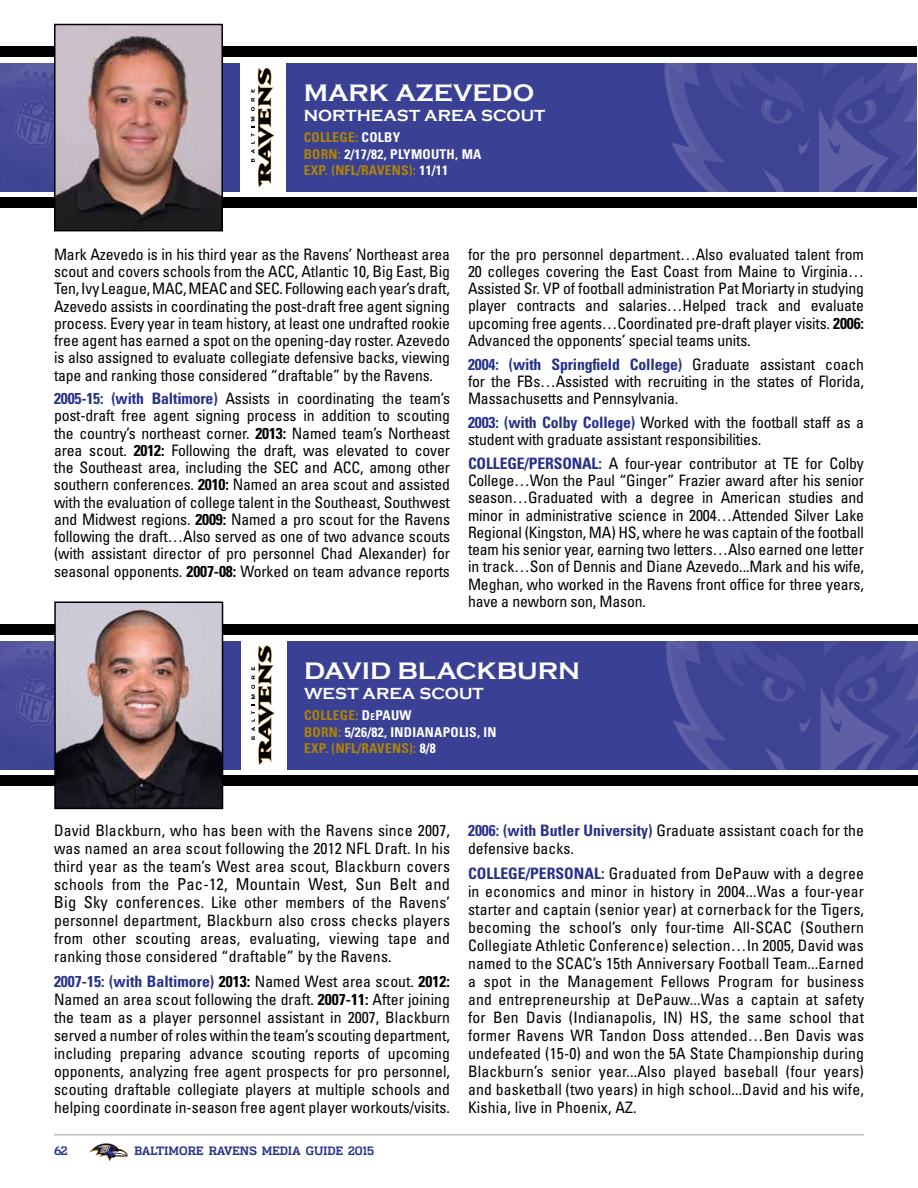
<style>
.page{position:relative;width:918px;height:1188px;background:#fff}
.page>*{position:absolute;margin:0;border:0;box-sizing:border-box;transform-origin:0 0}
.t1{font:700 24.6px "Copperplate Gothic";color:#fff}
.t2{font:condensed 16.5px "Univers LT Std";letter-spacing:.01em;color:#000}
.t3{font:700 16.5px "Copperplate Gothic";color:#fff}
.t4{font:condensed 15.75px/17.2px "Univers LT Std";letter-spacing:-.01em;color:#000;text-align:justify}
.t5{font:700 condensed 13.5px/16.5px "Univers LT Std";letter-spacing:.02em;color:#fff}
.t6{font:700 condensed 13.5px/16.5px "Univers LT Std";letter-spacing:.02em;color:#ad8505}
.t7{font:12px "Endzone";color:#27318b}
.s1{color:#fff}
.s2{font-weight:700;color:#27318b}
.s3{font-weight:700}
.s4{color:#ad8505}
.s5{font-size:9.45px}
.s6{font-size:15.75px}
.s7{font-size:16.5px}
</style>
<div class="page">
<hr style="left:54px;top:1134px;width:810px;height:2px;background:#bcbec0">
<svg style="left:89px;top:1143px;width:39px;height:18px"></svg>
<div style="left:0;top:46px;width:916px;height:11px;background:#000"></div>
<div style="left:0;top:197px;width:916px;height:11px;background:#000"></div>
<img style="left:0;top:64px;width:916px;height:127px">
<div style="left:241px;top:60px;width:45px;height:135px;background:#fff"></div>
<svg style="left:251px;top:68px;width:24px;height:120px"></svg>
<img style="left:57px;top:27px;width:163px;height:201px">
<div style="left:54px;top:24px;width:169px;height:207px;border:2px solid #000"></div>
<div style="left:0;top:624px;width:918px;height:11px;background:#000"></div>
<div style="left:0;top:775px;width:918px;height:11px;background:#000"></div>
<img style="left:0;top:642px;width:918px;height:127px">
<div style="left:241px;top:637px;width:45px;height:135px;background:#fff"></div>
<svg style="left:251px;top:645px;width:24px;height:120px"></svg>
<img style="left:57px;top:605px;width:163px;height:201px">
<div style="left:54px;top:602px;width:169px;height:207px;border:2px solid #000"></div>
<h1 class="t1" style="left:304px;top:80px;width:232px">MARK AZEVEDO</h1>
<p class="t3" style="left:304px;top:106px;width:243px">NORTHEAST AREA SCOUT</p>
<p class="t6" style="left:304px;top:129px;width:179px">COLLEGE: <span class="s1">COLBY<br></span>BORN: <span class="s1">2/17/82, PLYMOUTH, MA<br></span>EXP. (NFL/RAVENS): <span class="s1">11/11</span></p>
<p class="t4" style="left:54px;top:245px;width:398px">Mark Azevedo is in his third year as the Ravens’ Northeast area scout and covers schools from the ACC, Atlantic 10, Big East, Big Ten, Ivy League, MAC, MEAC and SEC. Following each year’s draft, Azevedo assists in coordinating the post-draft free agent signing process. Every year in team history, at least one undrafted rookie free agent has earned a spot on the opening-day roster. Azevedo is also assigned to evaluate collegiate defensive backs, viewing tape and ranking those considered “draftable” by the Ravens.</p>
<p class="t4" style="left:54px;top:390px;width:398px"><span class="s2">2005-15: (with Baltimore)</span> Assists in coordinating the team’s post-draft free agent signing process in addition to scouting the country’s northeast corner. <span class="s3">2013:</span> Named team’s Northeast area scout. <span class="s3">2012:</span> Following the draft, was elevated to cover the Southeast area, including the SEC and ACC, among other southern conferences. <span class="s3">2010:</span> Named an area scout and assisted with the evaluation of college talent in the Southeast, Southwest and Midwest regions. <span class="s3">2009:</span> Named a pro scout for the Ravens following the draft…Also served as one of two advance scouts (with assistant director of pro personnel Chad Alexander) for seasonal opponents. <span class="s3">2007-08:</span> Worked on team advance reports</p>
<p class="t4" style="left:468px;top:245px;width:398px">for the pro personnel department…Also evaluated talent from 20 colleges covering the East Coast from Maine to Virginia… Assisted Sr. VP of football administration Pat Moriarty in studying player contracts and salaries…Helped track and evaluate upcoming free agents…Coordinated pre-draft player visits. <span class="s3">2006:<br></span>Advanced the opponents’ special teams units.</p>
<p class="t4" style="left:468px;top:355px;width:398px"><span class="s2">2004: (with Springfield College)</span> Graduate assistant coach for the FBs…Assisted with recruiting in the states of Florida, Massachusetts and Pennsylvania.</p>
<p class="t4" style="left:468px;top:413px;width:398px"><span class="s2">2003: (with Colby College)</span> Worked with the football staff as a student with graduate assistant responsibilities.</p>
<p class="t4" style="left:468px;top:454px;width:398px"><span class="s2">COLLEGE/PERSONAL:</span> A four-year contributor at TE for Colby College…Won the Paul “Ginger” Frazier award after his senior season…Graduated with a degree in American studies and minor in administrative science in 2004…Attended Silver Lake Regional (Kingston, MA) HS, where he was captain of the football team his senior year, earning two letters…Also earned one letter in track…Son of Dennis and Diane Azevedo...Mark and his wife, Meghan, who worked in the Ravens front office for three years, have a newborn son, Mason.</p>
<h1 class="t1" style="left:304px;top:657px;width:278px">DAVID BLACKBURN</h1>
<p class="t3" style="left:304px;top:684px;width:181px">WEST AREA SCOUT</p>
<p class="t5" style="left:304px;top:707px;width:194px"><span class="s4">COLLEGE:</span> D<span class="s5">e</span>PAUW<br><span class="s4">BORN:</span> 5/26/82, INDIANAPOLIS, IN<br><span class="s4">EXP. (NFL/RAVENS):</span> 8/8</p>
<p class="t4" style="left:54px;top:822px;width:398px;line-height:18px">David Blackburn, who has been with the Ravens since 2007, was named an area scout following the 2012 NFL Draft. In his third year as the team’s West area scout, Blackburn covers</p>
<p class="t2" style="left:54px;top:874px;width:398px"><span class="s6">schools from the</span> Pac-12, Mountain West, Sun Belt and</p>
<p class="t4" style="left:54px;top:894px;width:398px;line-height:18px"><span class="s7">Big Sky conferences</span>. Like other members of the Ravens’ personnel department, Blackburn also cross checks players from other scouting areas, evaluating, viewing tape and ranking those considered “draftable” by the Ravens.</p>
<p class="t4" style="left:54px;top:972px;width:398px;line-height:18px"><span class="s2">2007-15: (with Baltimore)</span> <span class="s3">2013:</span> Named West area scout. <span class="s3">2012:<br></span>Named an area scout following the draft. <span class="s3">2007-11:</span> After joining the team as a player personnel assistant in 2007, Blackburn served a number of roles within the team’s scouting department, including preparing advance scouting reports of upcoming opponents, analyzing free agent prospects for pro personnel, scouting draftable collegiate players at multiple schools and helping coordinate in-season free agent player workouts/visits.</p>
<p class="t7" style="left:54px;top:1144px;width:15px">62</p>
<p class="t7" style="left:134px;top:1144px;width:241px">BALTIMORE RAVENS MEDIA GUIDE 2015</p>
<p class="t4" style="left:468px;top:822px;width:398px;line-height:18px"><span class="s2">2006: (with Butler University)</span> Graduate assistant coach for the defensive backs.</p>
<p class="t4" style="left:468px;top:864px;width:398px;line-height:18px"><span class="s2">COLLEGE/PERSONAL:</span> Graduated from DePauw with a degree in economics and minor in history in 2004...Was a four-year starter and captain (senior year) at cornerback for the Tigers, becoming the school’s only four-time All-SCAC (Southern Collegiate Athletic Conference) selection…In 2005, David was named to the SCAC’s 15th Anniversary Football Team...Earned a spot in the Management Fellows Program for business and entrepreneurship at DePauw...Was a captain at safety for Ben Davis (Indianapolis, IN) HS, the same school that former Ravens WR Tandon Doss attended…Ben Davis was undefeated (15-0) and won the 5A State Championship during Blackburn’s senior year...Also played baseball (four years) and basketball (two years) in high school...David and his wife, Kishia, live in Phoenix, AZ.</p>
</div>
